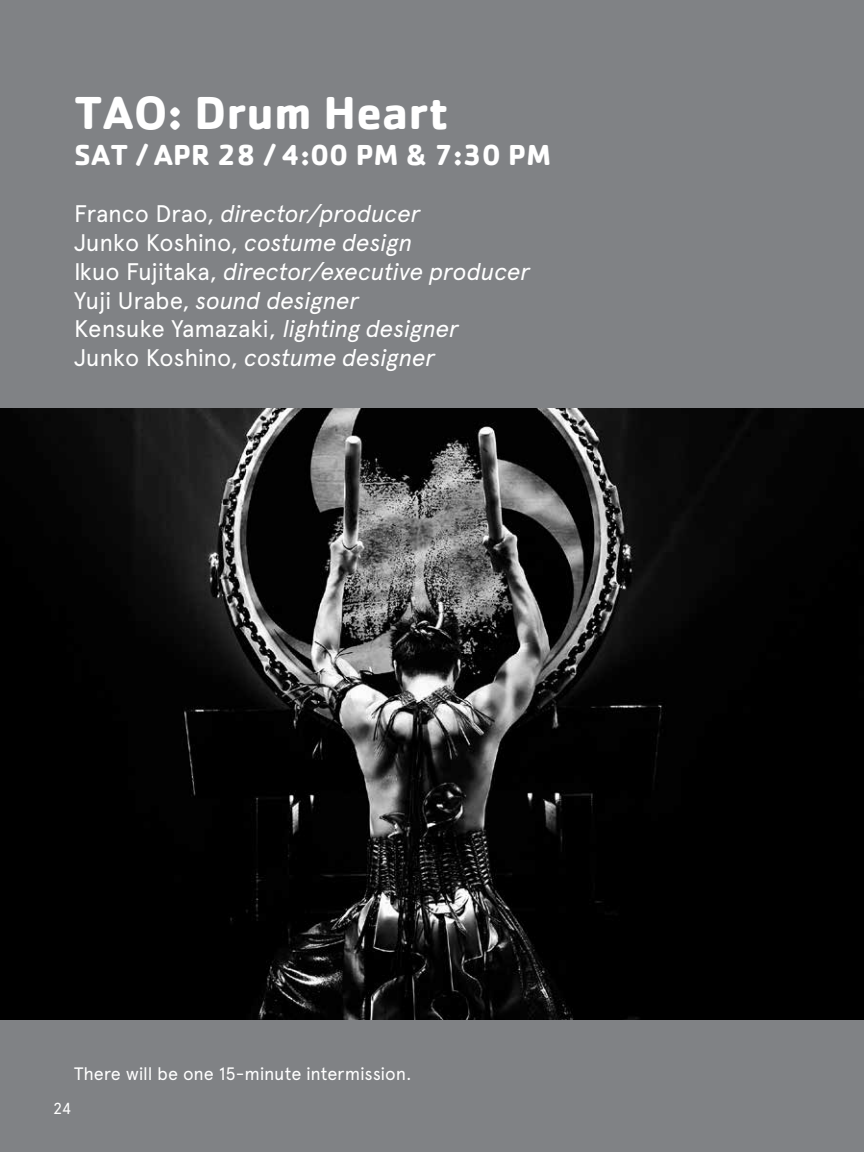
<style>
.page{position:relative;width:864px;height:1152px;background:#808285}
.page>*{position:absolute;margin:0;border:0;box-sizing:border-box;transform-origin:0 0}
.t1{font:700 48px "Cachet";color:#fff}
.t2{font:700 30px "Cachet";color:#fff}
.t3{font:italic 24px/28.8px "Apercu";letter-spacing:-.015em;color:#fff}
.t4{font:18px "Apercu";letter-spacing:-.01em;color:#fff}
.t5{font:16px "Apercu";color:#fff}
.s1{font-style:normal}
</style>
<div class="page">
<img style="left:0;top:409px;width:864px;height:611px">
<h1 class="t1" style="left:74px;top:81px;width:376px">TAO: Drum Heart</h1>
<p class="t2" style="left:74px;top:135px;width:478px">SAT / APR 28 / 4:00 PM &amp; 7:30 PM</p>
<p class="t3" style="left:74px;top:197px;width:458px"><span class="s1">Franco Drao,</span> director/producer<br><span class="s1">Junko Koshino,</span> costume design<br><span class="s1">Ikuo Fujitaka,</span> director/executive producer <span class="s1">Yuji Urabe,</span> sound designer<br><span class="s1">Kensuke Yamazaki,</span> lighting designer<br><span class="s1">Junko Koshino,</span> costume designer</p>
<p class="t4" style="left:74px;top:1063px;width:339px">There will be one 15-minute intermission.</p>
<p class="t5" style="left:53px;top:1099px;width:20px">24</p>
</div>
